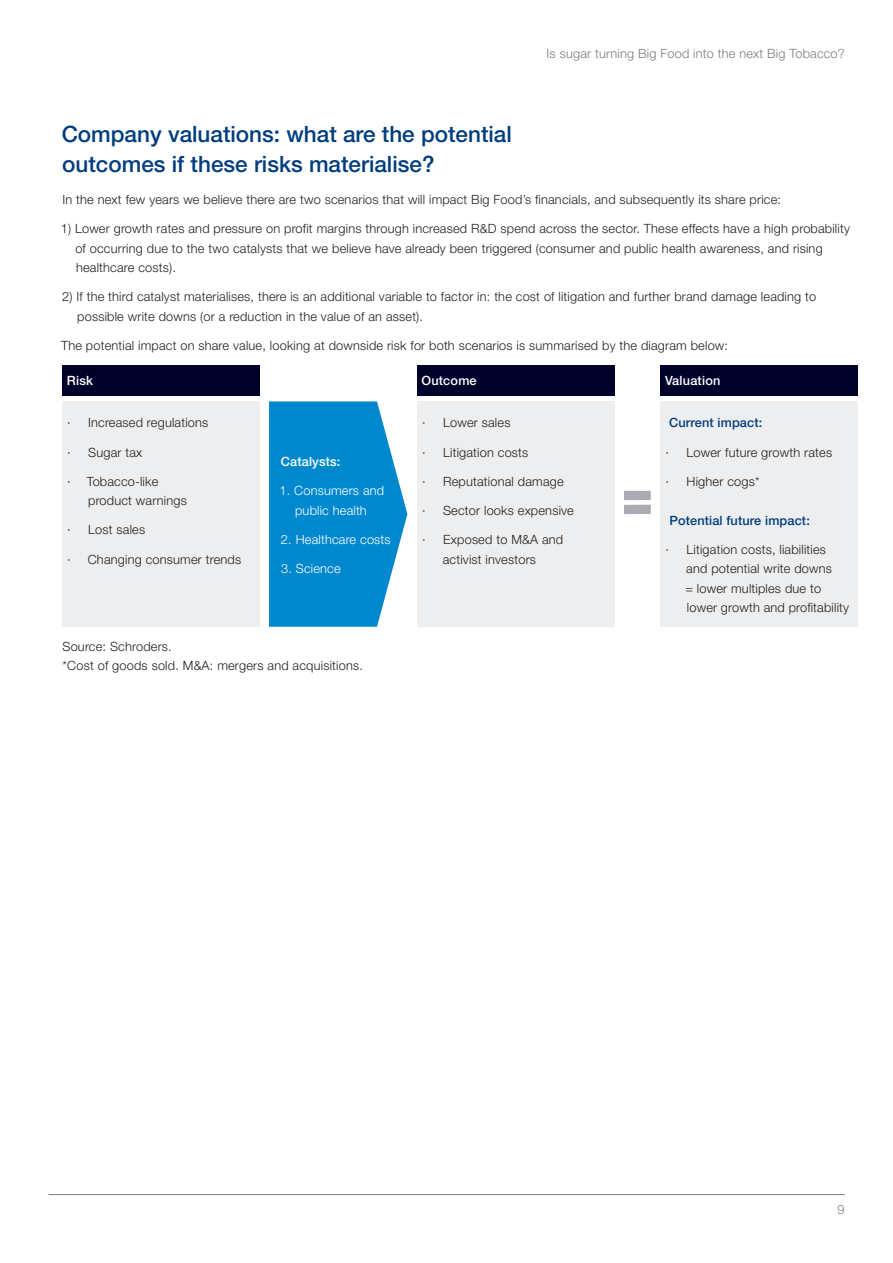
<style>
.page{position:relative;width:893px;height:1263px;background:#fff}
.page>*{position:absolute;margin:0;border:0;box-sizing:border-box;transform-origin:0 0}
.t1{font:500 22.5px/30px "Helvetica Neue LT Pro";color:#013d7d}
.t2{font:300 12.75px/19.5px "Helvetica Neue LT Pro";letter-spacing:.015em;color:#231f20}
.t3{font:300 12.75px/19.5px "Helvetica Neue LT Pro";letter-spacing:.015em;color:#fff;text-align:center}
.t4{font:300 12.75px "Helvetica Neue LT Pro";letter-spacing:.015em;color:#787d83}
.t5{font:500 12.75px "Helvetica Neue LT Pro";letter-spacing:.01em;color:#013d7d}
.t6{font:500 12.75px "Helvetica Neue LT Pro";letter-spacing:.015em;color:#fff}
</style>
<div class="page">
<hr style="left:49px;top:1194px;width:796px;height:1px;background:#787d83">
<svg style="left:624px;top:491px;width:27px;height:23px"></svg>
<div style="left:62px;top:366px;width:198px;height:30px;background:#00012b"></div>
<div style="left:62px;top:401px;width:198px;height:226px;background:#eceeef"></div>
<div style="left:417px;top:401px;width:198px;height:226px;background:#eceeef"></div>
<div style="left:660px;top:401px;width:198px;height:226px;background:#eceeef"></div>
<div style="left:417px;top:366px;width:198px;height:30px;background:#00012b"></div>
<div style="left:660px;top:366px;width:198px;height:30px;background:#00012b"></div>
<svg style="left:269px;top:401px;width:138px;height:226px;background:#1c95d3"></svg>
<p class="t4" style="left:547px;top:46px;width:300px">Is sugar turning Big Food into the next Big Tobacco?</p>
<h1 class="t1" style="left:62px;top:119px;width:452px">Company valuations: what are the potential outcomes if these risks materialise?</h1>
<p class="t2" style="left:62px;top:189px;width:720px">In the next few years we believe there are two scenarios that will impact Big Food’s financials, and subsequently its share price:</p>
<p class="t2" style="left:75px;top:219px;width:776px;text-indent:-15px">1) Lower growth rates and pressure on profit margins through increased R&amp;D spend across the sector. These effects have a high probability of occurring due to the two catalysts that we believe have already been triggered (consumer and public health awareness, and rising healthcare costs).</p>
<p class="t2" style="left:77px;top:287px;width:740px;text-indent:-15px">2) If the third catalyst materialises, there is an additional variable to factor in: the cost of litigation and further brand damage leading to possible write downs (or a reduction in the value of an asset).</p>
<p class="t2" style="left:61px;top:335px;width:668px">The potential impact on share value, looking at downside risk for both scenarios is summarised by the diagram below:</p>
<p class="t6" style="left:67px;top:373px;width:28px">Risk</p>
<p class="t2" style="left:67px;top:413px;width:143px">· Increased regulations</p>
<p class="t2" style="left:67px;top:442px;width:77px">· Sugar tax</p>
<p class="t2" style="left:88px;top:471px;width:100px;text-indent:-21px">· Tobacco-like product warnings</p>
<p class="t2" style="left:67px;top:520px;width:79px">· Lost sales</p>
<p class="t2" style="left:67px;top:549px;width:175px">· Changing consumer trends</p>
<p class="t6" style="left:281px;top:454px;width:61px">Catalysts:</p>
<p class="t3" style="left:280px;top:481px;width:106px">1. Consumers and public health</p>
<p class="t3" style="left:281px;top:529px;width:111px">2. Healthcare costs</p>
<p class="t3" style="left:281px;top:559px;width:61px">3. Science</p>
<p class="t2" style="left:62px;top:636px;width:302px">Source: Schroders.<br>*Cost of goods sold. M&amp;A: mergers and acquisitions.</p>
<p class="t6" style="left:421px;top:373px;width:57px">Outcome</p>
<p class="t6" style="left:665px;top:373px;width:57px">Valuation</p>
<p class="t2" style="left:422px;top:413px;width:90px">· Lower sales</p>
<p class="t2" style="left:422px;top:442px;width:108px">· Litigation costs</p>
<p class="t2" style="left:422px;top:471px;width:143px">· Reputational damage</p>
<p class="t2" style="left:422px;top:500px;width:153px">· Sector looks expensive</p>
<p class="t2" style="left:422px;top:529px;width:143px;text-align:center">· Exposed to M&amp;A and activist investors</p>
<p class="t5" style="left:669px;top:415px;width:95px">Current impact:</p>
<p class="t2" style="left:666px;top:442px;width:168px">· Lower future growth rates</p>
<p class="t2" style="left:666px;top:471px;width:95px">· Higher cogs*</p>
<p class="t5" style="left:669px;top:512px;width:142px">Potential future impact:</p>
<p class="t2" style="left:685px;top:539px;width:165px;text-indent:-20px">· Litigation costs, liabilities and potential write downs<br>= lower multiples due to lower growth and profitability</p>
<p class="t4" style="left:837px;top:1202px;width:9px">9</p>
</div>
